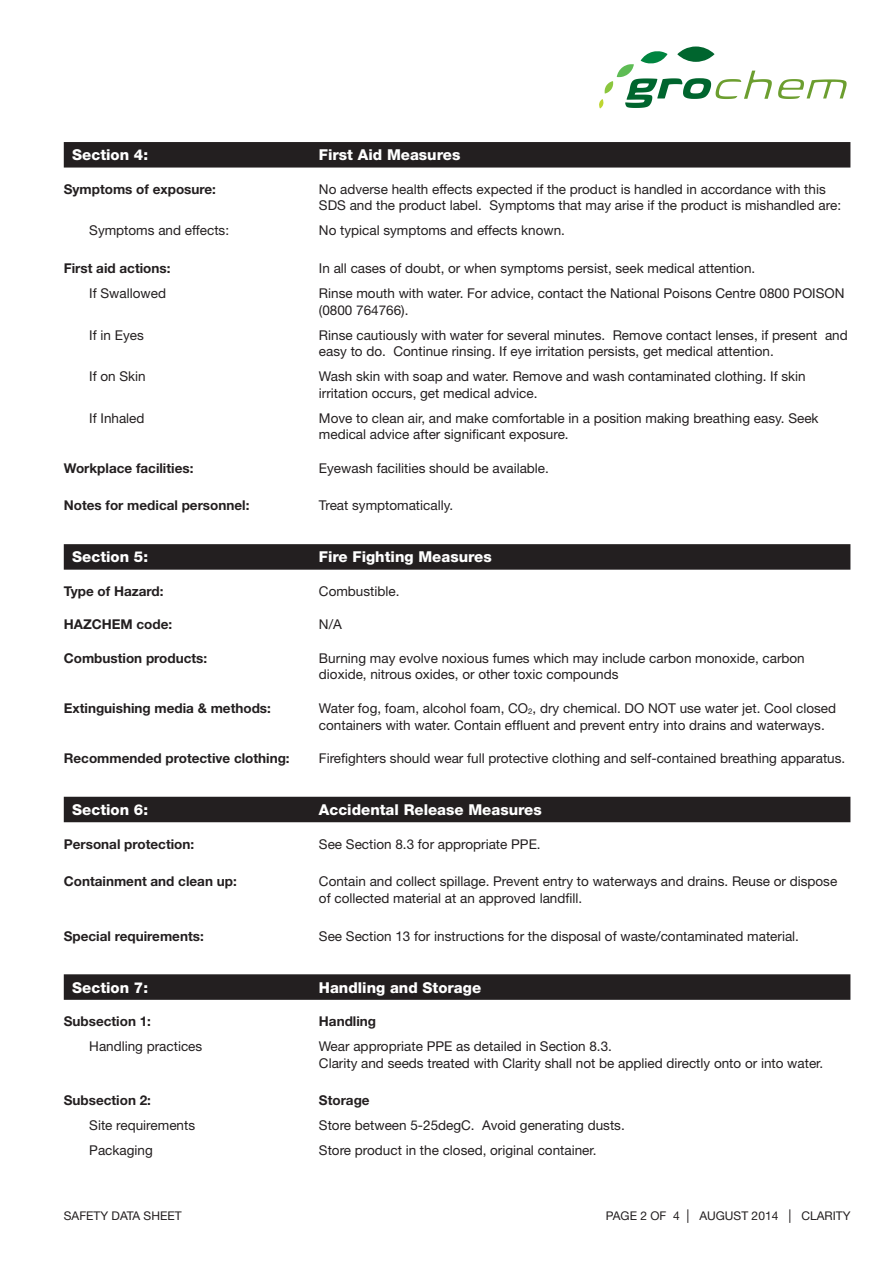
<style>
.page{position:relative;width:893px;height:1263px;background:#fff}
.page>*{position:absolute;margin:0;border:0;box-sizing:border-box;transform-origin:0 0}
.t1{font:800 15px "Helvetica Neue";color:#fff}
.t2{font:13.5px/16.5px "Helvetica Neue";color:#231f20}
.t3{font:700 13.5px "Helvetica Neue";color:#231f20}
.t4{font:12px "Helvetica Neue";color:#231f20}
.s1{font-size:13.5px}
</style>
<div class="page">
<svg style="left:778px;top:79px;width:69px;height:20px"></svg>
<svg style="left:599px;top:46px;width:173px;height:63px"></svg>
<div style="left:64px;top:142px;width:786px;height:26px;background:#231f20"></div>
<div style="left:64px;top:544px;width:786px;height:26px;background:#231f20"></div>
<div style="left:64px;top:797px;width:786px;height:25px;background:#231f20"></div>
<div style="left:64px;top:974px;width:786px;height:26px;background:#231f20"></div>
<p class="t1" style="left:72px;top:146px;width:77px">Section 4:</p>
<p class="t1" style="left:319px;top:146px;width:143px">First Aid Measures</p>
<p class="t3" style="left:64px;top:181px;width:154px">Symptoms of exposure:</p>
<p class="t2" style="left:319px;top:181px;width:524px">No adverse health effects expected if the product is handled in accordance with this<br>SDS and the product label. Symptoms that may arise if the product is mishandled are:</p>
<p class="t2" style="left:89px;top:222px;width:141px">Symptoms and effects:</p>
<p class="t2" style="left:319px;top:222px;width:248px">No typical symptoms and effects known.</p>
<p class="t3" style="left:64px;top:260px;width:108px">First aid actions:</p>
<p class="t2" style="left:319px;top:260px;width:438px">In all cases of doubt, or when symptoms persist, seek medical attention.</p>
<p class="t2" style="left:89px;top:285px;width:78px">If Swallowed</p>
<p class="t2" style="left:319px;top:285px;width:527px">Rinse mouth with water. For advice, contact the National Poisons Centre 0800 POISON (0800 764766).</p>
<p class="t2" style="left:89px;top:326px;width:56px">If in Eyes</p>
<p class="t2" style="left:319px;top:326px;width:530px">Rinse cautiously with water for several minutes. Remove contact lenses, if present and easy to do. Continue rinsing. If eye irritation persists, get medical attention.</p>
<p class="t2" style="left:89px;top:368px;width:58px">If on Skin</p>
<p class="t2" style="left:319px;top:368px;width:488px">Wash skin with soap and water. Remove and wash contaminated clothing. If skin irritation occurs, get medical advice.</p>
<p class="t2" style="left:89px;top:409px;width:57px">If Inhaled</p>
<p class="t2" style="left:319px;top:409px;width:501px">Move to clean air, and make comfortable in a position making breathing easy. Seek medical advice after significant exposure.</p>
<p class="t3" style="left:64px;top:459px;width:131px">Workplace facilities:</p>
<p class="t2" style="left:319px;top:459px;width:231px">Eyewash facilities should be available.</p>
<p class="t3" style="left:64px;top:497px;width:187px">Notes for medical personnel:</p>
<p class="t2" style="left:319px;top:497px;width:136px">Treat symptomatically.</p>
<p class="t1" style="left:72px;top:548px;width:77px">Section 5:</p>
<p class="t1" style="left:319px;top:548px;width:174px">Fire Fighting Measures</p>
<p class="t3" style="left:64px;top:583px;width:101px">Type of Hazard:</p>
<p class="t2" style="left:319px;top:583px;width:82px">Combustible.</p>
<p class="t3" style="left:64px;top:616px;width:110px">HAZCHEM code:</p>
<p class="t2" style="left:319px;top:616px;width:24px">N/A</p>
<p class="t3" style="left:64px;top:650px;width:145px">Combustion products:</p>
<p class="t2" style="left:319px;top:650px;width:487px">Burning may evolve noxious fumes which may include carbon monoxide, carbon dioxide, nitrous oxides, or other toxic compounds</p>
<p class="t3" style="left:64px;top:700px;width:209px">Extinguishing media &amp; methods:</p>
<p class="t2" style="left:319px;top:700px;width:519px">Water fog, foam, alcohol foam, CO<sub>2</sub>, dry chemical. DO NOT use water jet. Cool closed containers with water. Contain effluent and prevent entry into drains and waterways.</p>
<p class="t3" style="left:64px;top:750px;width:227px">Recommended protective clothing:</p>
<p class="t2" style="left:319px;top:750px;width:528px">Firefighters should wear full protective clothing and self-contained breathing apparatus.</p>
<p class="t1" style="left:72px;top:801px;width:77px">Section 6:</p>
<p class="t1" style="left:319px;top:801px;width:224px">Accidental Release Measures</p>
<p class="t3" style="left:64px;top:835px;width:132px">Personal protection:</p>
<p class="t2" style="left:319px;top:835px;width:223px">See Section 8.3 for appropriate PPE.</p>
<p class="t3" style="left:64px;top:873px;width:174px">Containment and clean up:</p>
<p class="t2" style="left:319px;top:873px;width:520px">Contain and collect spillage. Prevent entry to waterways and drains. Reuse or dispose of collected material at an approved landfill.</p>
<p class="t3" style="left:64px;top:927px;width:141px">Special requirements:</p>
<p class="t2" style="left:319px;top:927px;width:482px">See Section 13 for instructions for the disposal of waste/contaminated material.</p>
<p class="t1" style="left:72px;top:978px;width:77px">Section 7:</p>
<p class="t1" style="left:319px;top:978px;width:164px">Handling and Storage</p>
<p class="t3" style="left:64px;top:1013px;width:89px">Subsection 1:</p>
<p class="t3" style="left:319px;top:1013px;width:59px">Handling</p>
<p class="t2" style="left:89px;top:1038px;width:115px">Handling practices</p>
<p class="t2" style="left:319px;top:1038px;width:506px">Wear appropriate PPE as detailed in Section 8.3.<br>Clarity and seeds treated with Clarity shall not be applied directly onto or into water.</p>
<p class="t3" style="left:64px;top:1092px;width:89px">Subsection 2:</p>
<p class="t3" style="left:319px;top:1092px;width:52px">Storage</p>
<p class="t2" style="left:89px;top:1117px;width:107px">Site requirements</p>
<p class="t2" style="left:319px;top:1117px;width:307px">Store between 5-25degC. Avoid generating dusts.</p>
<p class="t2" style="left:89px;top:1142px;width:65px">Packaging</p>
<p class="t2" style="left:319px;top:1142px;width:279px">Store product in the closed, original container.</p>
<p class="t4" style="left:64px;top:1209px;width:119px">SAFETY DATA SHEET</p>
<p class="t4" style="left:606px;top:1209px;width:246px">PAGE 2 OF 4 <span class="s1">|</span> AUGUST 2014 <span class="s1">|</span> CLARITY</p>
</div>
